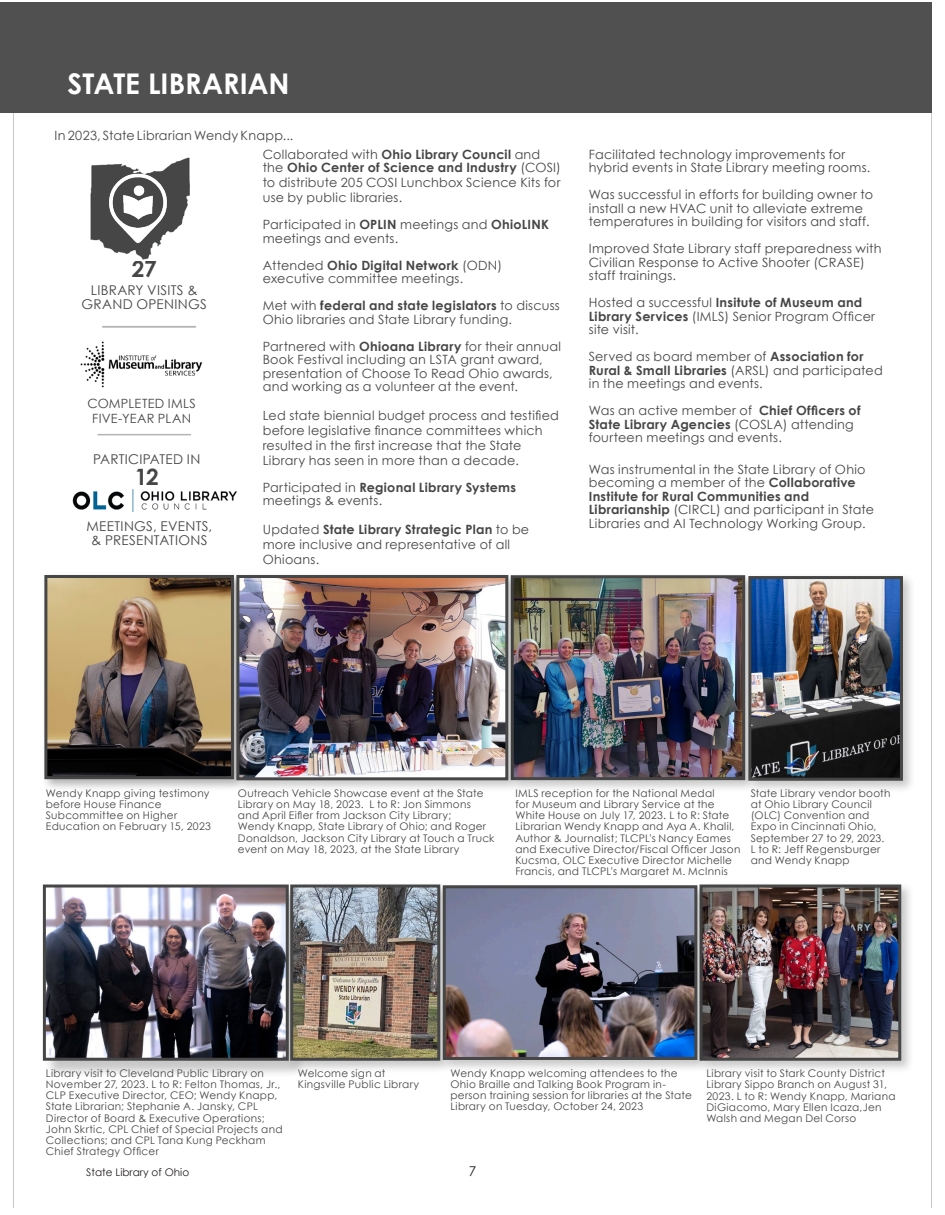
<style>
.page{position:relative;width:945px;height:1215px;background:#fff}
.page>*{position:absolute;margin:0;border:0;box-sizing:border-box;transform-origin:0 0}
.t1{font:700 28.5px "Century Gothic";letter-spacing:-.005em;color:#fff}
.t2{font:700 22.5px "Century Gothic";color:#464646}
.t3{font:13.5px/13.5px "Century Gothic";letter-spacing:.02em;color:#464646;text-align:center}
.t4{font:13.5px "Century Gothic";color:#231f20}
.t5{font:12.75px/13.5px "Century Gothic";letter-spacing:.02em;color:#464646}
.t6{font:700 12.75px/13.5px "Century Gothic";letter-spacing:.02em;color:#464646}
.t7{font:10.5px/11.2px "Century Gothic";letter-spacing:.025em;color:#464646}
.t8{font:10.5px "Century Gothic";color:#231f20}
.s1{font-weight:400}
.s2{font-weight:700}
.s3{font-size:11.25px}
</style>
<div class="page">
<hr style="left:13px;top:14px;width:1px;height:1194px;background:#c8c8c8">
<hr style="left:931px;top:14px;width:1px;height:1194px;background:#c8c8c8">
<div style="left:0;top:2px;width:932px;height:111px;background:#505050"></div>
<img style="left:90px;top:157px;width:100px;height:103px">
<img style="left:107px;top:170px;width:64px;height:74px">
<div style="left:41px;top:572px;width:206px;height:220px;background:#231f20;opacity:.35"></div>
<img style="left:48px;top:579px;width:182px;height:196px">
<div style="left:44px;top:575px;width:190px;height:204px;border:3px solid #464646"></div>
<div style="left:507px;top:572px;width:251px;height:221px;background:#231f20;opacity:.25"></div>
<img style="left:521px;top:579px;width:220px;height:197px">
<div style="left:511px;top:575px;width:234px;height:205px;border:3px solid #464646"></div>
<div style="left:233px;top:572px;width:288px;height:221px;background:#231f20;opacity:.25"></div>
<img style="left:240px;top:579px;width:264px;height:197px">
<div style="left:236px;top:575px;width:272px;height:205px;border:3px solid #464646"></div>
<div style="left:745px;top:573px;width:171px;height:220px;background:#231f20;opacity:.25"></div>
<img style="left:752px;top:580px;width:147px;height:197px">
<div style="left:748px;top:576px;width:155px;height:205px;border:3px solid #464646"></div>
<div style="left:696px;top:881px;width:218px;height:193px;background:#231f20;opacity:.25"></div>
<img style="left:710px;top:889px;width:187px;height:168px">
<div style="left:700px;top:885px;width:201px;height:176px;border:3px solid #464646"></div>
<div style="left:44px;top:886px;width:263px;height:193px;background:#231f20;opacity:.25"></div>
<img style="left:47px;top:889px;width:238px;height:168px">
<div style="left:43px;top:885px;width:246px;height:176px;border:3px solid #464646"></div>
<div style="left:287px;top:881px;width:166px;height:193px;background:#231f20;opacity:.25"></div>
<img style="left:294px;top:889px;width:142px;height:168px">
<div style="left:290px;top:885px;width:150px;height:176px;border:3px solid #464646"></div>
<div style="left:439px;top:882px;width:271px;height:191px;background:#231f20;opacity:.25"></div>
<img style="left:447px;top:889px;width:246px;height:167px">
<div style="left:443px;top:885px;width:254px;height:175px;border:3px solid #464646"></div>
<img style="left:72px;top:489px;width:165px;height:23px">
<img style="left:80px;top:341px;width:123px;height:47px">
<hr style="left:102px;top:326px;width:94px;height:1px;background:#b4b4b4">
<hr style="left:97px;top:434px;width:94px;height:1px;background:#b4b4b4">
<h1 class="t1" style="left:68px;top:62px;width:223px">STATE LIBRARIAN</h1>
<p class="t5" style="left:55px;top:128px;width:240px">In 2023, State Librarian Wendy Knapp...</p>
<h2 class="t2" style="left:132px;top:252px;width:26px">27</h2>
<p class="t3" style="left:82px;top:283px;width:127px">LIBRARY VISITS &amp;<br>GRAND OPENINGS</p>
<p class="t5" style="left:88px;top:395px;width:110px;line-height:15px;text-align:center">COMPLETED IMLS<br>FIVE-YEAR PLAN</p>
<p class="t3" style="left:93px;top:452px;width:109px">PARTICIPATED IN</p>
<h2 class="t2" style="left:135px;top:459px;width:26px">12</h2>
<p class="t3" style="left:86px;top:519px;width:127px">MEETINGS, EVENTS, &amp; PRESENTATIONS</p>
<p class="t6" style="left:263px;top:147px;width:300px"><span class="s1">Collaborated with</span> Ohio Library Council <span class="s1">and the</span> Ohio Center of Science and Industry <span class="s1">(COSI)</span></p>
<p class="t5" style="left:263px;top:175px;width:299px;line-height:15px">to distribute 205 COSI Lunchbox Science Kits for use by public libraries.</p>
<p class="t5" style="left:263px;top:217px;width:288px">Participated in <span class="s2">OPLIN</span> meetings and <span class="s2">OhioLINK </span>meetings and events.</p>
<p class="t5" style="left:263px;top:258px;width:241px">Attended <span class="s2">Ohio Digital Network</span> (ODN) executive committee meetings.</p>
<p class="t5" style="left:263px;top:298px;width:299px">Met with <span class="s2">federal and state legislators</span> to discuss<br>Ohio libraries and State Library funding.</p>
<p class="t5" style="left:263px;top:339px;width:300px">Partnered with <span class="s2">Ohioana Library</span> for their annual Book Festival including an LSTA grant award, presentation of Choose To Read Ohio awards, and working as a volunteer at the event.</p>
<p class="t5" style="left:263px;top:407px;width:298px;line-height:15px">Led state biennial budget process and testified before legislative finance committees which resulted in the first increase that the State Library has seen in more than a decade.</p>
<p class="t5" style="left:263px;top:480px;width:255px">Participated in <span class="s2">Regional Library Systems </span>meetings &amp; events.</p>
<p class="t5" style="left:263px;top:521px;width:268px;line-height:15px">Updated <span class="s2">State Library Strategic Plan</span> to be more inclusive and representative of all<br>Ohioans.</p>
<p class="t5" style="left:589px;top:147px;width:283px">Facilitated technology improvements for hybrid events in State Library meeting rooms.</p>
<p class="t5" style="left:589px;top:187px;width:286px">Was successful in efforts for building owner to install a new HVAC unit to alleviate extreme temperatures in building for visitors and staff.</p>
<p class="t5" style="left:589px;top:241px;width:294px">Improved State Library staff preparedness with<br>Civilian Response to Active Shooter (CRASE) staff trainings.</p>
<p class="t5" style="left:589px;top:295px;width:288px">Hosted a successful <span class="s2">Insitute of Museum and<br>Library Services</span> (IMLS) Senior Program Officer site visit.</p>
<p class="t5" style="left:589px;top:349px;width:295px">Served as board member of <span class="s2">Association for<br>Rural &amp; Small Libraries</span> (ARSL) and participated in the meetings and events.</p>
<p class="t5" style="left:589px;top:403px;width:273px">Was an active member of <span class="s2">Chief Officers of<br>State Library Agencies</span> (COSLA) attending fourteen meetings and events.</p>
<p class="t5" style="left:589px;top:462px;width:287px">Was instrumental in the State Library of Ohio becoming a member of the <span class="s2">Collaborative Institute for Rural Communities and Librarianship</span> (CIRCL) and participant in State Libraries and AI Technology Working Group.</p>
<p class="t7" style="left:46px;top:787px;width:167px">Wendy Knapp giving testimony before House Finance<br>Subcommittee on Higher<br>Education on February 15, 2023</p>
<p class="t7" style="left:751px;top:787px;width:141px">State Library vendor booth at Ohio Library Council (OLC) Convention and<br>Expo in Cincinnati Ohio,<br>September 27 to 29, 2023.<br>L to R: Jeff Regensburger and Wendy Knapp</p>
<p class="t7" style="left:238px;top:787px;width:258px">Outreach Vehicle Showcase event at the State Library on May 18, 2023. L to R: Jon Simmons and April Eifler from Jackson City Library;<br>Wendy Knapp, State Library of Ohio; and Roger Donaldson, Jackson City Library at Touch a Truck event on May 18, 2023, at the State Library</p>
<p class="t7" style="left:515px;top:787px;width:226px">IMLS reception for the National Medal<br>for Museum and Library Service at the White House on July 17, 2023<span class="s3">.</span> L to R: State Librarian Wendy Knapp and Aya A. Khalil, Author &amp; Journalist; TLCPL's Nancy Eames and Executive Director/Fiscal Officer Jason Kucsma, OLC Executive Director Michelle Francis, and TLCPL's Margaret M. McInnis</p>
<p class="t7" style="left:46px;top:1067px;width:238px">Library visit to Cleveland Public Library on November 27, 2023. L to R: Felton Thomas, Jr., CLP Executive Director, CEO; Wendy Knapp, State Librarian; Stephanie A. Jansky, CPL Director of Board &amp; Executive Operations; John Skrtic, CPL Chief of Special Projects and Collections; and CPL Tana Kung Peckham Chief Strategy Officer</p>
<p class="t7" style="left:298px;top:1067px;width:123px">Welcome sign at<br>Kingsville Public Library</p>
<p class="t7" style="left:706px;top:1067px;width:191px">Library visit to Stark County District<br>Library Sippo Branch on August 31,<br>2023. L to R: Wendy Knapp, Mariana<br>DiGiacomo, Mary Ellen Icaza,Jen<br>Walsh and Megan Del Corso</p>
<p class="t7" style="left:450px;top:1067px;width:243px">Wendy Knapp welcoming attendees to the Ohio Braille and Talking Book Program in&shy;person training session for libraries at the State Library on Tuesday, October 24, 2023</p>
<p class="t8" style="left:86px;top:1165px;width:104px">State Library of Ohio</p>
<p class="t4" style="left:469px;top:1162px;width:9px">7</p>
</div>
